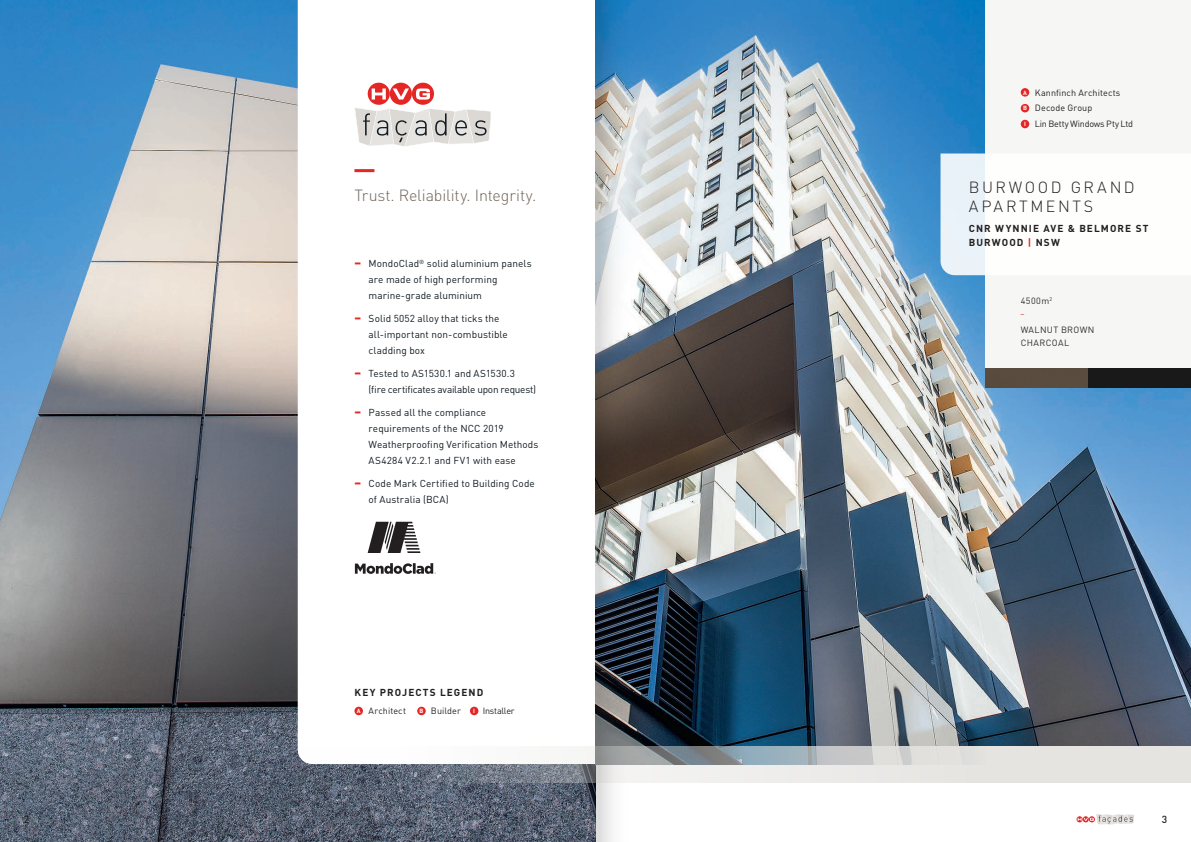
<style>
.page{position:relative;width:1191px;height:842px;background:#fff}
.page>*{position:absolute;margin:0;border:0;box-sizing:border-box;transform-origin:0 0}
.t1{font:300 16px "DIN";letter-spacing:-.005em;color:#6f6359}
.t2{font:300 16px/19px "DIN";letter-spacing:.165em;color:#231f20}
.t3{font:500 10.2px "DIN";color:#231f20}
.t4{font:10px/16px "DIN";letter-spacing:.005em;color:#101a21}
.t5{font:10px/16px "DIN";letter-spacing:-.02em;color:#101a21}
.t6{font:700 10px/14px "DIN";letter-spacing:.105em;color:#231f20}
.t7{font:9px/15.8px "DIN";letter-spacing:.01em;color:#231f20}
.t8{font:9px/13px "DIN";letter-spacing:.045em;color:#312f30}
.t9{font:9px "DIN";letter-spacing:-.025em;color:#231f20}
.t10{font:900 5.2px "DIN";color:#e5352c}
.s1{font-weight:900;font-size:12px;color:#e42625}
.s2{font-weight:700;font-size:6px;color:#fff}
.s3{color:#e42625}
</style>
<div class="page">
<img style="left:0;top:0;width:595px;height:842px">
<svg style="left:298px;top:0;width:297px;height:746px"></svg>
<img style="left:643px;top:0;width:548px;height:746px">
<div style="left:985px;top:0;width:206px;height:369px;background:#f6f6f5"></div>
<svg style="left:298px;top:746px;width:893px;height:36px"></svg>
<svg style="left:354px;top:83px;width:136px;height:64px"></svg>
<svg style="left:355px;top:563px;width:81px;height:11px"></svg>
<svg style="left:368px;top:522px;width:52px;height:31px"></svg>
<img style="left:985px;top:369px;width:206px;height:18px">
<svg style="left:1076px;top:814px;width:58px;height:10px"></svg>
<svg style="left:1020px;top:88px;width:9px;height:9px"></svg>
<div style="left:1020px;top:104px;width:9px;height:8px;background:#e42625;border-radius:50%"></div>
<div style="left:1020px;top:120px;width:9px;height:8px;background:#e42625;border-radius:50%"></div>
<div style="left:354px;top:707px;width:9px;height:8px;background:#e42625;border-radius:50%"></div>
<div style="left:417px;top:707px;width:9px;height:8px;background:#e42625;border-radius:50%"></div>
<div style="left:470px;top:707px;width:8px;height:8px;background:#e42625;border-radius:50%"></div>
<hr style="left:354px;top:169px;width:20px;height:3px;background:#e42625">
<div style="left:940px;top:153px;width:45px;height:122px;background:#eaf2f9"></div>
<img style="left:595px;top:0;width:48px;height:842px">
<h1 class="t1" style="left:354px;top:186px;width:183px">Trust. Reliability. Integrity.</h1>
<p class="t4" style="left:369px;top:256px;width:164px;text-indent:-14px"><span class="s1">–</span> MondoClad<sup>®</sup> solid aluminium panels are made of high performing marine-grade aluminium</p>
<p class="t4" style="left:369px;top:310px;width:141px;text-indent:-14px"><span class="s1">–</span> Solid 5052 alloy that ticks the all-important non-combustible cladding box</p>
<p class="t5" style="left:369px;top:365px;width:169px;text-indent:-14px"><span class="s1">–</span> Tested to AS1530.1 and AS1530.3<br>(fire certificates available upon request)</p>
<p class="t4" style="left:369px;top:404px;width:171px;text-indent:-14px"><span class="s1">–</span> Passed all the compliance requirements of the NCC 2019<br>Weatherproofing Verification Methods<br>AS4284 V2.2.1 and FV1 with ease</p>
<p class="t4" style="left:369px;top:475px;width:168px;text-indent:-14px"><span class="s1">–</span> Code Mark Certified to Building Code of Australia (BCA)</p>
<p class="t6" style="left:354px;top:684px;width:130px">KEY PROJECTS LEGEND</p>
<p class="t7" style="left:357px;top:703px;width:51px"><span class="s2">A</span> Architect</p>
<p class="t7" style="left:419px;top:703px;width:43px"><span class="s2">B</span> Builder</p>
<p class="t9" style="left:473px;top:705px;width:43px"><span class="s2">I</span> Installer</p>
<p class="t7" style="left:1023px;top:84px;width:112px"><span class="s2">A</span> Kannfinch Architects<br><span class="s2">B</span> Decode Group<br><span class="s2">I</span> Lin Betty Windows Pty Ltd</p>
<h1 class="t2" style="left:969px;top:178px;width:167px">BURWOOD GRAND<br>APARTMENTS</h1>
<p class="t6" style="left:969px;top:221px;width:181px">CNR WYNNIE AVE &amp; BELMORE ST<br>BURWOOD <span class="s3">|</span> NSW</p>
<p class="t8" style="left:1020px;top:294px;width:33px">4500m<sup>2</sup></p>
<p class="t10" style="left:1020px;top:309px;width:5px">_</p>
<p class="t8" style="left:1020px;top:323px;width:75px">WALNUT BROWN<br>CHARCOAL</p>
<p class="t3" style="left:24px;top:812px;width:7px">2</p>
<p class="t3" style="left:1161px;top:812px;width:7px">3</p>
</div>
